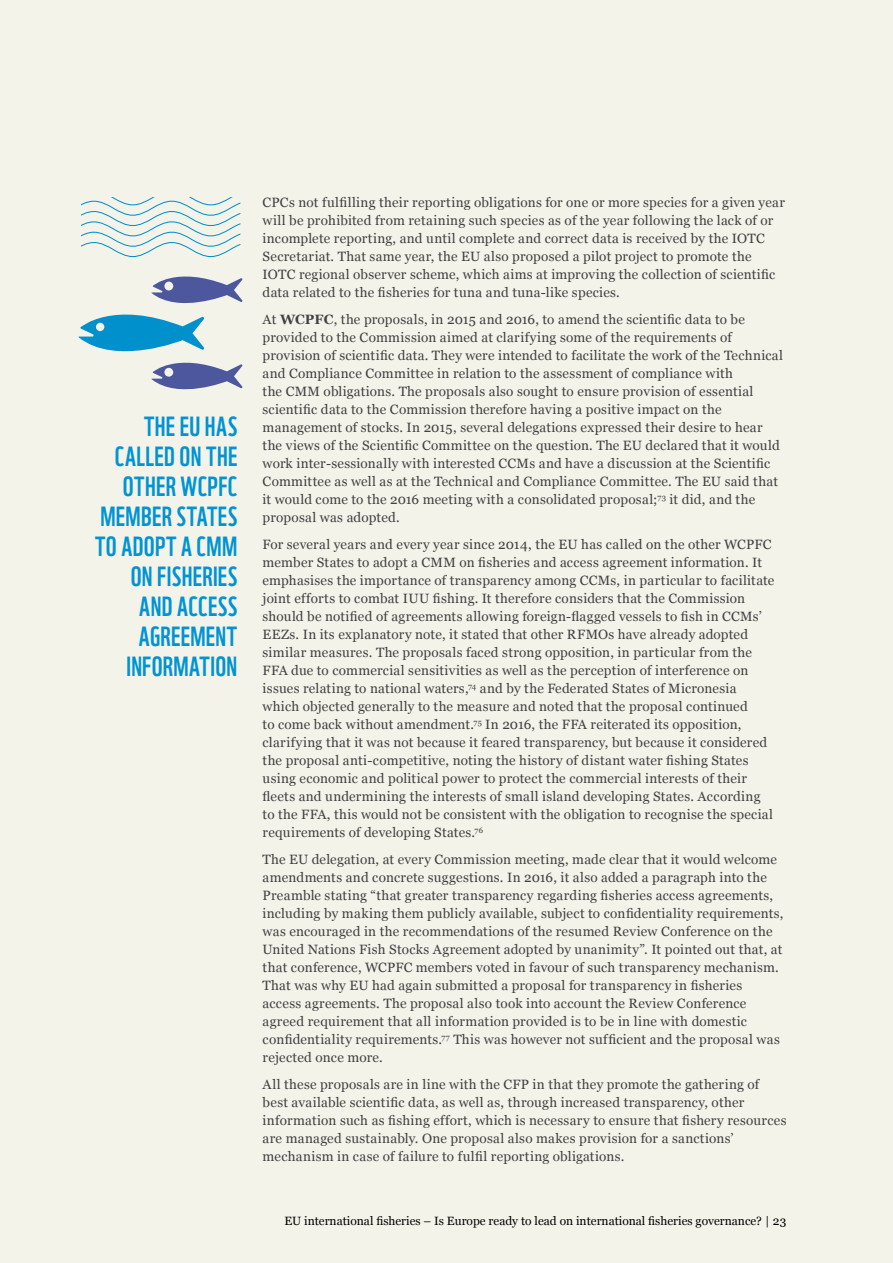
<style>
.page{position:relative;width:893px;height:1263px;background:#f4f3ea}
.page>*{position:absolute;margin:0;border:0;box-sizing:border-box;transform-origin:0 0}
.t1{font:27px/30px "WWF";letter-spacing:.015em;color:#0094d4;text-align:right}
.t2{font:13.5px/18px "Georgia";letter-spacing:.02em;color:#414042}
.t3{font:12px "Georgia";color:#000}
.s1{font-weight:700}
</style>
<div class="page">
<svg style="left:82px;top:198px;width:158px;height:59px"></svg>
<svg style="left:79px;top:276px;width:163px;height:114px"></svg>
<h1 class="t1" style="left:95px;top:409px;width:144px">THE EU HAS<br>CALLED ON THE<br>OTHER WCPFC<br>MEMBER STATES<br>TO ADOPT A CMM<br>ON FISHERIES<br>AND ACCESS<br>AGREEMENT<br>INFORMATION</h1>
<p class="t2" style="left:263px;top:193px;width:524px">CPCs not fulfilling their reporting obligations for one or more species for a given year will be prohibited from retaining such species as of the year following the lack of or incomplete reporting, and until complete and correct data is received by the IOTC Secretariat. That same year, the EU also proposed a pilot project to promote the IOTC regional observer scheme, which aims at improving the collection of scientific data related to the fisheries for tuna and tuna-like species.</p>
<p class="t2" style="left:263px;top:310px;width:522px">At <span class="s1">WCPFC</span>, the proposals, in 2015 and 2016, to amend the scientific data to be provided to the Commission aimed at clarifying some of the requirements of provision of scientific data. They were intended to facilitate the work of the Technical and Compliance Committee in relation to the assessment of compliance with<br>the CMM obligations. The proposals also sought to ensure provision of essential scientific data to the Commission therefore having a positive impact on the management of stocks. In 2015, several delegations expressed their desire to hear the views of the Scientific Committee on the question. The EU declared that it would work inter-sessionally with interested CCMs and have a discussion at the Scientific Committee as well as at the Technical and Compliance Committee. The EU said that it would come to the 2016 meeting with a consolidated proposal;<sup>73</sup> it did, and the proposal was adopted.</p>
<p class="t2" style="left:263px;top:535px;width:513px">For several years and every year since 2014, the EU has called on the other WCPFC member States to adopt a CMM on fisheries and access agreement information. It emphasises the importance of transparency among CCMs, in particular to facilitate joint efforts to combat IUU fishing. It therefore considers that the Commission should be notified of agreements allowing foreign-flagged vessels to fish in CCMs’ EEZs. In its explanatory note, it stated that other RFMOs have already adopted similar measures. The proposals faced strong opposition, in particular from the FFA due to commercial sensitivities as well as the perception of interference on issues relating to national waters,<sup>74</sup> and by the Federated States of Micronesia which objected generally to the measure and noted that the proposal continued<br>to come back without amendment.<sup>75</sup> In 2016, the FFA reiterated its opposition, clarifying that it was not because it feared transparency, but because it considered the proposal anti-competitive, noting the history of distant water fishing States using economic and political power to protect the commercial interests of their fleets and undermining the interests of small island developing States. According to the FFA, this would not be consistent with the obligation to recognise the special requirements of developing States.<sup>76</sup></p>
<p class="t2" style="left:263px;top:850px;width:522px">The EU delegation, at every Commission meeting, made clear that it would welcome amendments and concrete suggestions. In 2016, it also added a paragraph into the Preamble stating “that greater transparency regarding fisheries access agreements, including by making them publicly available, subject to confidentiality requirements, was encouraged in the recommendations of the resumed Review Conference on the United Nations Fish Stocks Agreement adopted by unanimity”. It pointed out that, at that conference, WCPFC members voted in favour of such transparency mechanism.<br>That was why EU had again submitted a proposal for transparency in fisheries access agreements. The proposal also took into account the Review Conference agreed requirement that all information provided is to be in line with domestic confidentiality requirements.<sup>77</sup> This was however not sufficient and the proposal was rejected once more.</p>
<p class="t2" style="left:263px;top:1075px;width:526px">All these proposals are in line with the CFP in that they promote the gathering of best available scientific data, as well as, through increased transparency, other information such as fishing effort, which is necessary to ensure that fishery resources are managed sustainably. One proposal also makes provision for a sanctions’ mechanism in case of failure to fulfil reporting obligations.</p>
<p class="t3" style="left:284px;top:1214px;width:503px">EU international fisheries – Is Europe ready to lead on international fisheries governance? | 23</p>
</div>
